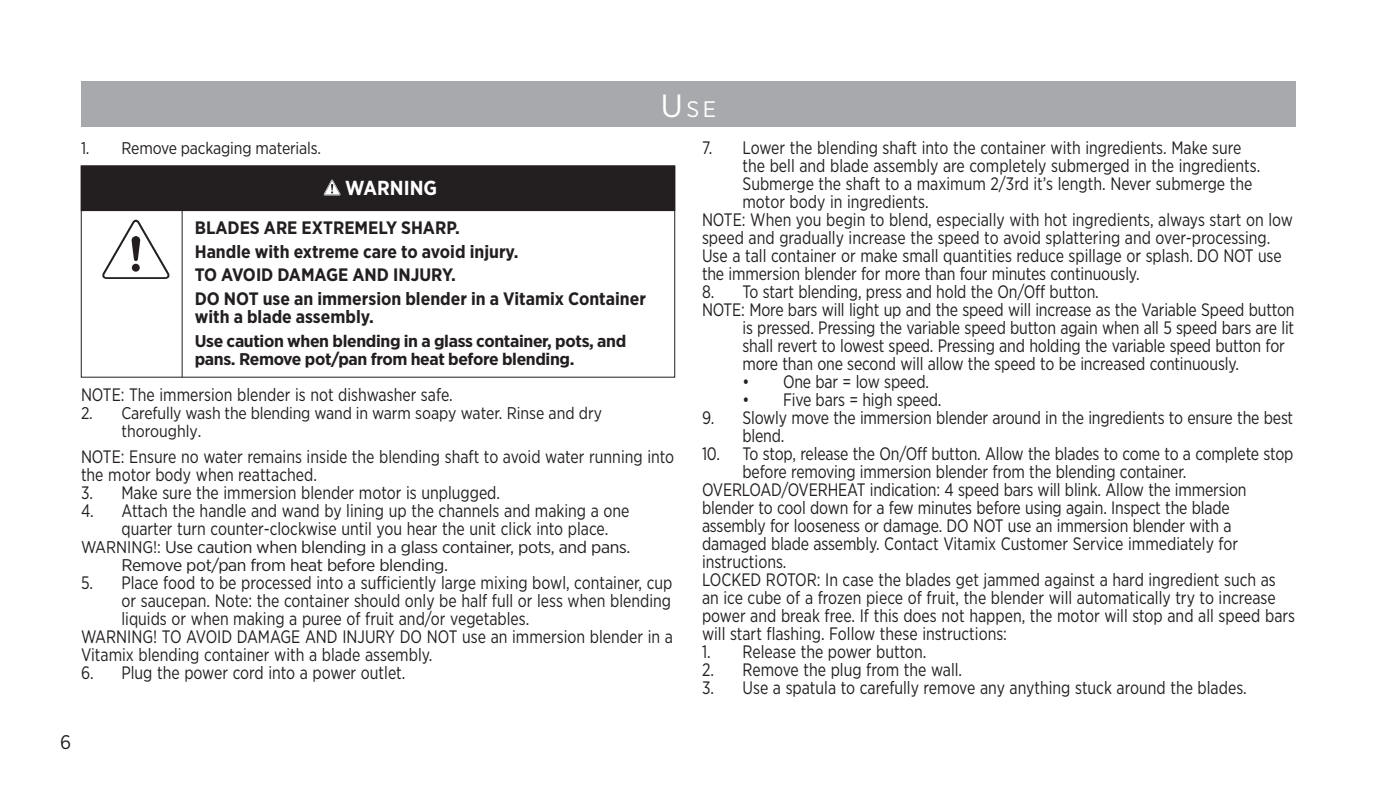
<style>
.page{position:relative;width:1377px;height:810px;background:#fff}
.page>*{position:absolute;margin:0;border:0;box-sizing:border-box;transform-origin:0 0}
.header_copy_ENG{font:22.5px "Gotham Narrow";color:#fff;scale:1.05 1}
.Subhead_copy{font:700 20.25px "Gotham Narrow";color:#fff}
.t1{font:19.8px "Gotham Narrow";color:#231f20}
.t2{font:18px/18px "Gotham Narrow";color:#231f20;scale:.9 1}
.Subhead_copy-2{font:700 18px/18px "Gotham Narrow";color:#231f20}
.numbered_bulleted_co{font:16.88px/18px "Gotham Narrow";letter-spacing:-.02em;color:#231f20;scale:.96 1}
.numbered_bulleted_co-2{font:700 16.88px/18px "Gotham Narrow";letter-spacing:-.02em;color:#231f20;scale:1.06 1}
.s1{font-size:31.95px}
.s2{font-size:18px}
</style>
<div class="page">
<div style="left:81px;top:81px;width:1215px;height:45px;background:#a8a9ad"></div>
<div style="left:81px;top:166px;width:594px;height:45px;background:#231f20"></div>
<svg style="left:323px;top:179px;width:18px;height:16px"></svg>
<hr style="left:182px;top:193px;width:1px;height:184px;background:#231f20">
<svg style="left:102px;top:219px;width:68px;height:60px"></svg>
<p class="header_copy_ENG" style="left:661px;top:95px;width:39px"><span class="s1">U</span> se</p>
<p class="numbered_bulleted_co" style="left:81px;top:138px;width:252px">1. Remove packaging materials.</p>
<p class="Subhead_copy" style="left:345px;top:175px;width:93px">WARNING</p>
<p class="Subhead_copy-2" style="left:195px;top:219px;width:267px">BLADES ARE EXTREMELY SHARP.</p>
<p class="Subhead_copy-2" style="left:195px;top:242px;width:325px">Handle with extreme care to avoid injury.</p>
<p class="Subhead_copy-2" style="left:195px;top:266px;width:263px">TO AVOID DAMAGE AND INJURY.</p>
<p class="Subhead_copy-2" style="left:195px;top:290px;width:453px">DO NOT use an immersion blender in a Vitamix Container with a blade assembly.</p>
<p class="numbered_bulleted_co-2" style="left:195px;top:332px;width:409px">Use caution when blending in a glass container, pots, and pans. Remove pot/pan from heat before blending.</p>
<p class="t2" style="left:81px;top:385px;width:415px">NOTE: The immersion blender is not dishwasher safe.</p>
<p class="numbered_bulleted_co" style="left:122px;top:404px;width:502px;text-indent:-40px">2. Carefully wash the blending wand in warm soapy water. Rinse and dry thoroughly<span class="s2">.</span></p>
<p class="t2" style="left:81px;top:447px;width:661px">NOTE: Ensure no water remains inside the blending shaft to avoid water running into the motor body when reattached.</p>
<p class="t2" style="left:81px;top:483px;width:467px">3. Make sure the immersion blender motor is unplugged.</p>
<p class="t2" style="left:122px;top:501px;width:566px;text-indent:-40px">4. Attach the handle and wand by lining up the channels and making a one quarter turn counter-clockwise until you hear the unit click into place.</p>
<p class="numbered_bulleted_co" style="left:122px;top:538px;width:532px;text-indent:-40px">WARNING!: Use caution when blending in a glass container, pots, and pans.<br>Remove pot/pan from heat before blending.</p>
<p class="t2" style="left:122px;top:573px;width:614px;text-align:justify;text-indent:-40px">5. Place food to be processed into a sufficiently large mixing bowl, container, cup or saucepan. Note: the container should only be half full or less when blending liquids or when making a puree of fruit and/or vegetables.</p>
<p class="t2" style="left:81px;top:627px;width:659px">WARNING! TO AVOID DAMAGE AND INJURY DO NOT use an immersion blender in a<br>Vitamix blending container with a blade assembly.</p>
<p class="t2" style="left:81px;top:663px;width:362px">6. Plug the power cord into a power outlet.</p>
<p class="t2" style="left:742px;top:138px;width:577px;text-indent:-40px">7. Lower the blending shaft into the container with ingredients. Make sure the bell and blade assembly are completely submerged in the ingredients.<br>Submerge the shaft to a maximum 2/3rd it’s length. Never submerge the motor body in ingredients.</p>
<p class="t2" style="left:702px;top:210px;width:658px">NOTE: When you begin to blend, especially with hot ingredients, always start on low speed and gradually increase the speed to avoid splattering and over-processing.<br>Use a tall container or make small quantities reduce spillage or splash. DO NOT use the immersion blender for more than four minutes continuously.</p>
<p class="t2" style="left:702px;top:282px;width:443px">8. To start blending, press and hold the On/Off button.</p>
<p class="t2" style="left:742px;top:300px;width:615px;text-indent:-40px">NOTE: More bars will light up and the speed will increase as the Variable Speed button is pressed. Pressing the variable speed button again when all 5 speed bars are lit shall revert to lowest speed. Pressing and holding the variable speed button for more than one second will allow the speed to be increased continuously.</p>
<p class="t2" style="left:742px;top:372px;width:209px">• One bar = low speed.</p>
<p class="t2" style="left:742px;top:390px;width:223px">• Five bars = high speed.</p>
<p class="t2" style="left:742px;top:408px;width:613px;text-indent:-40px">9. Slowly move the immersion blender around in the ingredients to ensure the best blend.</p>
<p class="t2" style="left:742px;top:444px;width:614px;text-indent:-40px">10. To stop, release the On/Off button. Allow the blades to come to a complete stop before removing immersion blender from the blending container.</p>
<p class="t2" style="left:702px;top:480px;width:607px">OVERLOAD/OVERHEAT indication: 4 speed bars will blink. Allow the immersion blender to cool down for a few minutes before using again. Inspect the blade assembly for looseness or damage. DO NOT use an immersion blender with a damaged blade assembly. Contact Vitamix Customer Service immediately for instructions.</p>
<p class="t2" style="left:702px;top:570px;width:661px">LOCKED ROTOR: In case the blades get jammed against a hard ingredient such as an ice cube of a frozen piece of fruit, the blender will automatically try to increase power and break free. If this does not happen, the motor will stop and all speed bars will start flashing. Follow these instructions:</p>
<p class="t2" style="left:702px;top:642px;width:251px">1. Release the power button.</p>
<p class="t2" style="left:702px;top:660px;width:291px">2. Remove the plug from the wall.</p>
<p class="t2" style="left:702px;top:678px;width:607px">3. Use a spatula to carefully remove any anything stuck around the blades.</p>
<p class="t1" style="left:60px;top:730px;width:13px">6</p>
</div>
